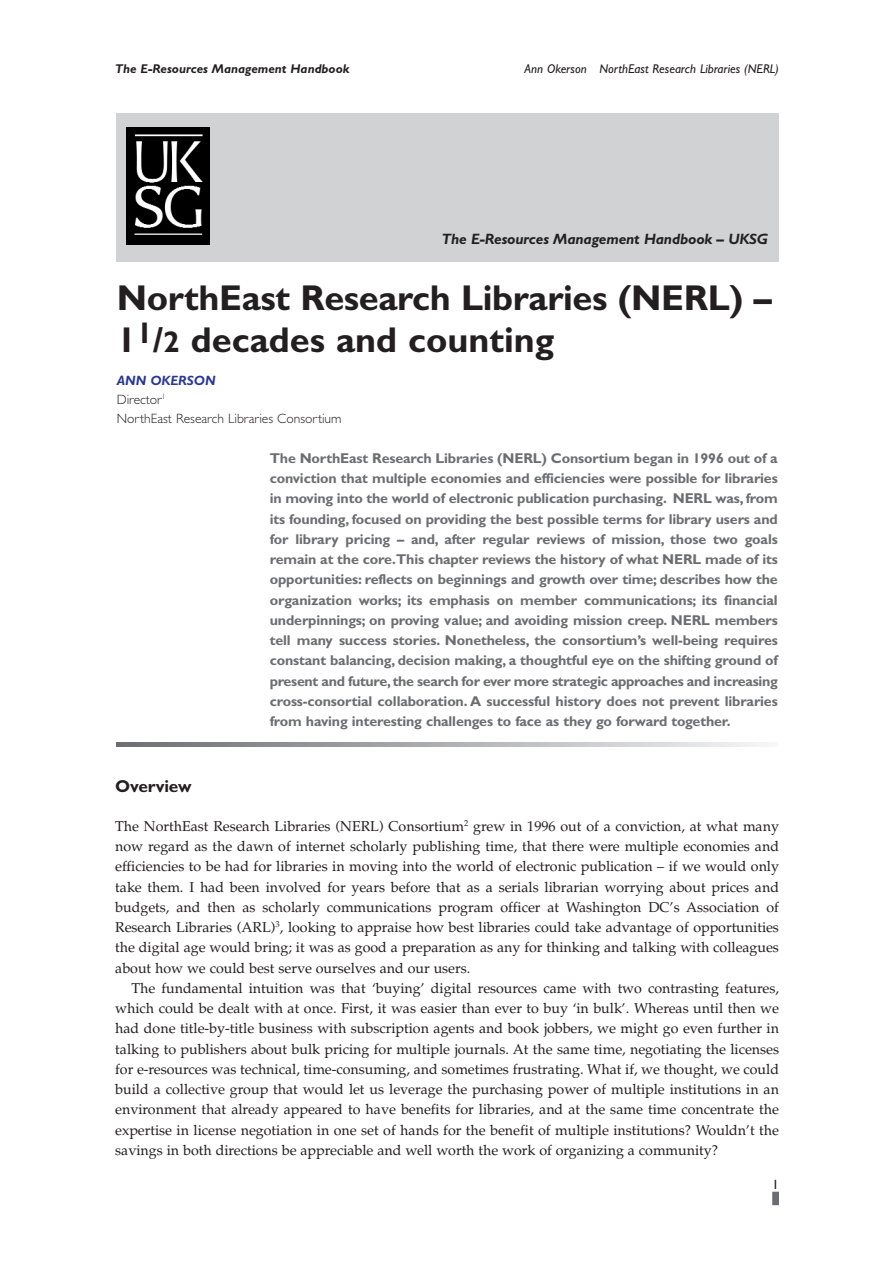
<style>
.page{position:relative;width:893px;height:1263px;background:#fff}
.page>*{position:absolute;margin:0;border:0;box-sizing:border-box;transform-origin:0 0}
.t1{font:700 36px/42px "Gill Sans";letter-spacing:-.01em;color:#231f20}
.t2{font:700 17.25px "Gill Sans";letter-spacing:-.01em;color:#231f20}
.t3{font:italic 700 15px "Gill Sans";letter-spacing:-.01em;color:#231f20}
.t4{font:14.25px/20.2px "Palatino";color:#231f20;text-align:justify}
.t5{font:700 14.25px/20.2px "Gill Sans";letter-spacing:-.01em;color:#6c6d70;text-align:justify}
.t6{font:300 13.5px/19.2px "Gill Sans";color:#231f20}
.t7{font:13.5px "Gill Sans";color:#231f20}
.t8{font:italic 12.75px "Gill Sans";color:#231f20}
.t9{font:italic 700 12.75px "Gill Sans";color:#231f20}
.s1{font-size:30px}
.s2{font-weight:700;font-style:italic;color:#293795}
</style>
<div class="page">
<div style="left:772px;top:1192px;width:7px;height:13px;background:#6c6d70"></div>
<svg style="left:117px;top:743px;width:647px;height:3px;background:#aeafb2"></svg>
<div style="left:116px;top:113px;width:662px;height:148px;background:#d1d2d4"></div>
<img style="left:126px;top:128px;width:84px;height:116px">
<p class="t9" style="left:115px;top:64px;width:236px">The E-Resources Management Handbook</p>
<p class="t8" style="left:524px;top:64px;width:256px">Ann Okerson NorthEast Research Libraries (NERL)</p>
<p class="t3" style="left:442px;top:234px;width:327px">The E-Resources Management Handbook – UKSG</p>
<h1 class="t1" style="left:117px;top:281px;width:656px">NorthEast Research Libraries (NERL) –<br>1<sup>1</sup>/<span class="s1">2</span> decades and counting</h1>
<p class="t6" style="left:117px;top:372px;width:226px"><span class="s2">ANN OKERSON<br></span>Director<sup>1<br></sup>NorthEast Research Libraries Consortium</p>
<p class="t5" style="left:270px;top:449px;width:509px">The NorthEast Research Libraries (NERL) Consortium began in 1996 out of a conviction that multiple economies and efficiencies were possible for libraries in moving into the world of electronic publication purchasing. NERL was, from its founding, focused on providing the best possible terms for library users and for library pricing – and, after regular reviews of mission, those two goals remain at the core.This chapter reviews the history of what NERL made of its opportunities: reflects on beginnings and growth over time; describes how the organization works; its emphasis on member communications; its financial underpinnings; on proving value; and avoiding mission creep. NERL members tell many success stories. Nonetheless, the consortium’s well-being requires constant balancing, decision making, a thoughtful eye on the shifting ground of present and future,the search for ever more strategic approaches and increasing cross-consortial collaboration. A successful history does not prevent libraries from having interesting challenges to face as they go forward together.</p>
<p class="t2" style="left:115px;top:780px;width:78px">Overview</p>
<p class="t4" style="left:115px;top:818px;width:665px">The NorthEast Research Libraries (NERL) Consortium<sup>2</sup> grew in 1996 out of a conviction, at what many now regard as the dawn of internet scholarly publishing time, that there were multiple economies and efficiencies to be had for libraries in moving into the world of electronic publication – if we would only take them. I had been involved for years before that as a serials librarian worrying about prices and budgets, and then as scholarly communications program officer at Washington DC’s Association of Research Libraries (ARL)<sup>3</sup>, looking to appraise how best libraries could take advantage of opportunities the digital age would bring; it was as good a preparation as any for thinking and talking with colleagues about how we could best serve ourselves and our users.</p>
<p class="t4" style="left:115px;top:980px;width:665px;text-indent:16px">The fundamental intuition was that ‘buying’ digital resources came with two contrasting features, which could be dealt with at once. First, it was easier than ever to buy ‘in bulk’. Whereas until then we had done title-by-title business with subscription agents and book jobbers, we might go even further in talking to publishers about bulk pricing for multiple journals. At the same time, negotiating the licenses for e-resources was technical, time-consuming, and sometimes frustrating. What if, we thought, we could build a collective group that would let us leverage the purchasing power of multiple institutions in an environment that already appeared to have benefits for libraries, and at the same time concentrate the expertise in license negotiation in one set of hands for the benefit of multiple institutions? Wouldn’t the savings in both directions be appreciable and well worth the work of organizing a community?</p>
<p class="t7" style="left:772px;top:1179px;width:8px">1</p>
</div>
